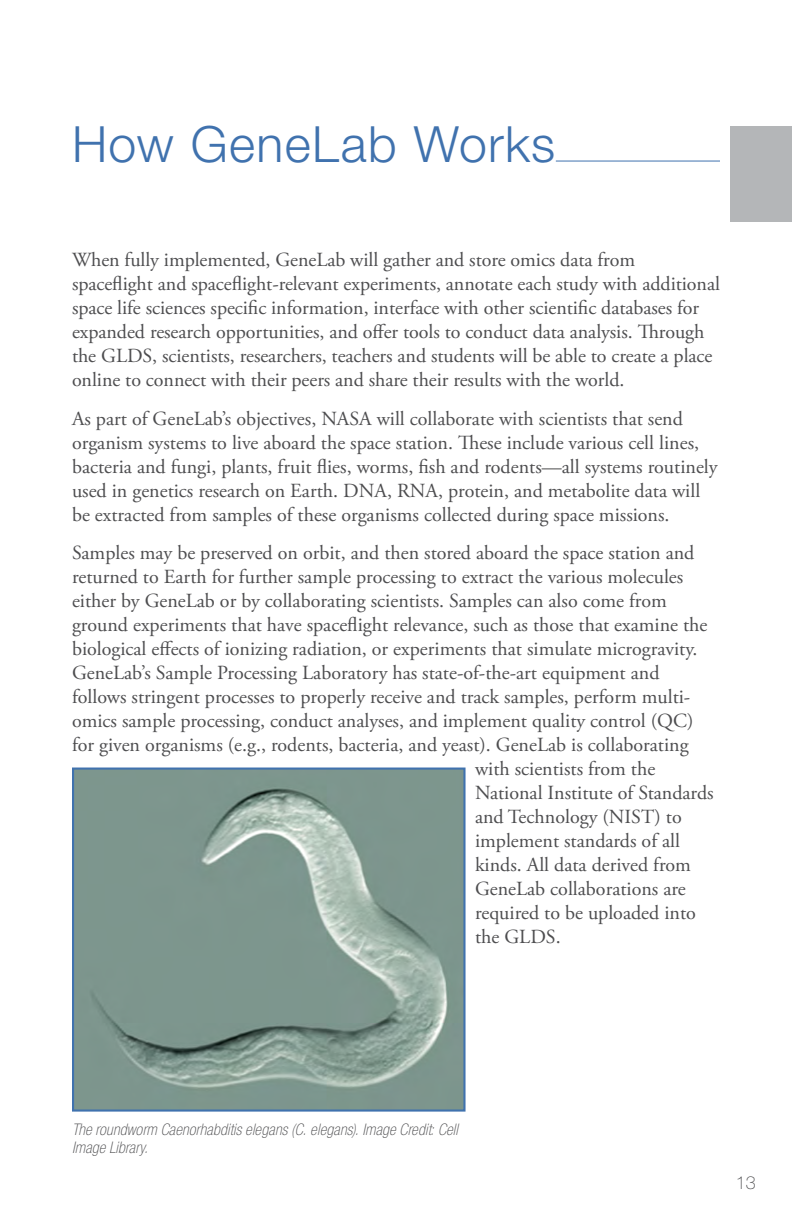
<style>
.page{position:relative;width:792px;height:1224px;background:#fff}
.page>*{position:absolute;margin:0;border:0;box-sizing:border-box;transform-origin:0 0}
._01_Title{font:300 50px "Helvetica Neue LT Std";letter-spacing:.025em;color:#4072ae}
._04_Body_Text{font:20px/24px "Adobe Garamond Pro";color:#4d4d4f}
.t1{font:100 18px "Helvetica Neue LT Std";color:#4d4d4f}
._07_Caption__Gray{font:italic 100 condensed 16px/18px "Helvetica Neue LT Std";letter-spacing:.015em;color:#4d4d4f}
</style>
<div class="page">
<hr style="left:556px;top:161px;width:164px;height:1px;background:#4072ae">
<div style="left:731px;top:126px;width:61px;height:96px;background:#b4b6b8"></div>
<img style="left:75px;top:771px;width:388px;height:338px">
<div style="left:72px;top:768px;width:394px;height:344px;border:2px solid #4072ae"></div>
<p class="_01_Title" style="left:72px;top:113px;width:485px">How GeneLab Works</p>
<p class="_04_Body_Text" style="left:72px;top:249px;width:649px">When fully implemented, GeneLab will gather and store omics data from spaceflight and spaceflight-relevant experiments, annotate each study with additional space life sciences specific information, interface with other scientific databases for expanded research opportunities, and offer tools to conduct data analysis. Through the GLDS, scientists, researchers, teachers and students will be able to create a place online to connect with their peers and share their results with the world.</p>
<p class="_04_Body_Text" style="left:72px;top:407px;width:647px">As part of GeneLab’s objectives, NASA will collaborate with scientists that send organism systems to live aboard the space station. These include various cell lines, bacteria and fungi, plants, fruit flies, worms, fish and rodents—all systems routinely used in genetics research on Earth. DNA, RNA, protein, and metabolite data will be extracted from samples of these organisms collected during space missions.</p>
<p class="_04_Body_Text" style="left:72px;top:542px;width:624px">Samples may be preserved on orbit, and then stored aboard the space station and</p>
<p class="_04_Body_Text" style="left:72px;top:566px;width:613px">returned to Earth for further sample processing to extract the various molecules</p>
<p class="_04_Body_Text" style="left:72px;top:590px;width:596px">either by GeneLab or by collaborating scientists. Samples can also come from</p>
<p class="_04_Body_Text" style="left:72px;top:614px;width:637px">ground experiments that have spaceflight relevance, such as those that examine the</p>
<p class="_04_Body_Text" style="left:72px;top:638px;width:627px">biological effects of ionizing radiation, or experiments that simulate microgravity.</p>
<p class="_04_Body_Text" style="left:72px;top:662px;width:589px">GeneLab’s Sample Processing Laboratory has state-of-the-art equipment and</p>
<p class="_04_Body_Text" style="left:72px;top:686px;width:620px">follows stringent processes to properly receive and track samples, perform multi-</p>
<p class="_04_Body_Text" style="left:72px;top:710px;width:623px">omics sample processing, conduct analyses, and implement quality control (QC)</p>
<p class="_04_Body_Text" style="left:72px;top:734px;width:618px">for given organisms (e.g., rodents, bacteria, and yeast). GeneLab is collaborating</p>
<p class="_04_Body_Text" style="left:475px;top:758px;width:182px">with scientists from the</p>
<p class="_04_Body_Text" style="left:475px;top:782px;width:240px">National Institute of Standards</p>
<p class="_04_Body_Text" style="left:475px;top:806px;width:208px">and Technology (NIST) to</p>
<p class="_04_Body_Text" style="left:475px;top:830px;width:207px">implement standards of all</p>
<p class="_04_Body_Text" style="left:475px;top:854px;width:218px">kinds. All data derived from</p>
<p class="_04_Body_Text" style="left:475px;top:878px;width:212px">GeneLab collaborations are</p>
<p class="_04_Body_Text" style="left:475px;top:902px;width:222px">required to be uploaded into</p>
<p class="_04_Body_Text" style="left:475px;top:926px;width:87px">the GLDS.</p>
<p class="_07_Caption__Gray" style="left:72px;top:1121px;width:387px">The roundworm Caenorhabditis elegans (C. elegans). Image Credit: Cell<br>Image Library.</p>
<p class="t1" style="left:736px;top:1172px;width:22px">13</p>
</div>
